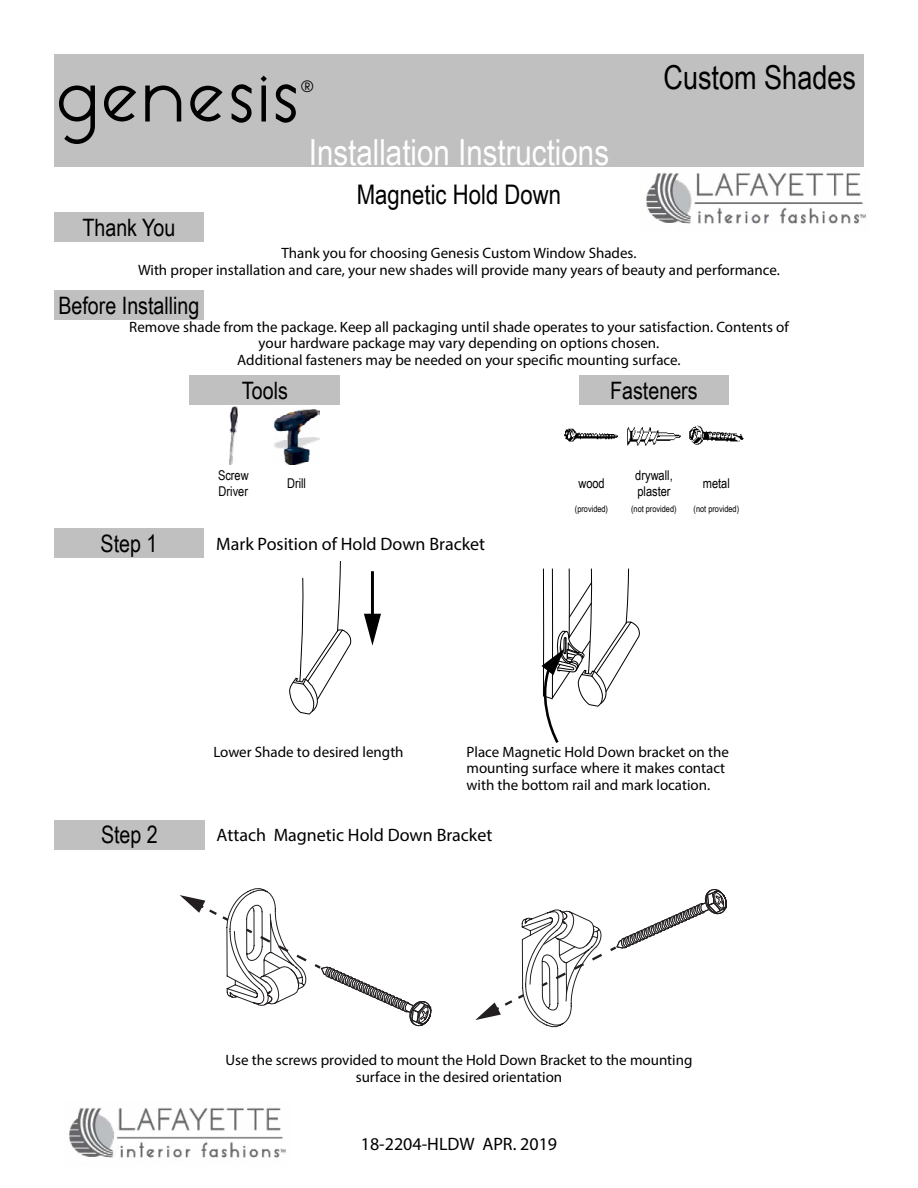
<style>
.page{position:relative;width:918px;height:1188px;background:#fff}
.page>*{position:absolute;margin:0;border:0;box-sizing:border-box;transform-origin:0 0}
.t1{font:90px "Essence Sans";color:#000}
.t2{font:36px "Arial Narrow";color:#fff}
.t3{font:33px "Arial Narrow";color:#000}
.t4{font:27px "Arial Narrow";color:#000}
.t5{font:24px "Arial Narrow";color:#000}
.t6{font:18px "Myriad Pro";color:#000}
.t7{font:18px "Essence Sans";color:#000}
.t8{font:15px/16.5px "Myriad Pro";color:#000;text-align:center}
.t9{font:13.5px/16.2px "Arial Narrow";color:#000}
.t10{font:9px "Arial Narrow";color:#000}
</style>
<div class="page">
<div style="left:54px;top:54px;width:810px;height:112px;background:#c0c0c0"></div>
<div style="left:54px;top:290px;width:150px;height:30px;background:#c0c0c0"></div>
<div style="left:190px;top:375px;width:150px;height:30px;background:#c0c0c0"></div>
<div style="left:54px;top:528px;width:150px;height:30px;background:#c0c0c0"></div>
<div style="left:54px;top:820px;width:150px;height:30px;background:#c0c0c0"></div>
<div style="left:579px;top:375px;width:150px;height:30px;background:#c0c0c0"></div>
<img style="left:564px;top:428px;width:54px;height:14px">
<img style="left:229px;top:407px;width:8px;height:58px">
<img style="left:627px;top:427px;width:54px;height:19px">
<img style="left:689px;top:425px;width:55px;height:20px">
<img style="left:274px;top:409px;width:45px;height:56px">
<div style="left:54px;top:212px;width:150px;height:30px;background:#c0c0c0"></div>
<svg style="left:180px;top:888px;width:252px;height:139px"></svg>
<svg style="left:475px;top:889px;width:252px;height:139px"></svg>
<svg style="left:289px;top:561px;width:63px;height:154px"></svg>
<hr style="left:371px;top:571px;width:3px;height:49px;background:#000">
<svg style="left:364px;top:614px;width:17px;height:32px"></svg>
<svg style="left:541px;top:568px;width:99px;height:175px"></svg>
<img style="left:640px;top:166px;width:227px;height:58px">
<img style="left:69px;top:1107px;width:218px;height:51px">
<h1 class="t1" style="left:54px;top:37px;width:247px">genesis</h1>
<p class="t7" style="left:300px;top:76px;width:15px">®</p>
<h2 class="t2" style="left:309px;top:126px;width:302px">Installation Instructions</h2>
<h3 class="t4" style="left:357px;top:174px;width:206px">Magnetic Hold Down</h3>
<h3 class="t3" style="left:663px;top:53px;width:194px">Custom Shades</h3>
<h3 class="t5" style="left:82px;top:210px;width:95px">Thank You</h3>
<p class="t8" style="left:138px;top:245px;width:643px">Thank you for choosing Genesis Custom Window Shades.<br>With proper installation and care, your new shades will provide many years of beauty and performance.</p>
<h3 class="t5" style="left:58px;top:288px;width:143px">Before Installing</h3>
<p class="t8" style="left:129px;top:318px;width:661px">Remove shade from the package. Keep all packaging until shade operates to your satisfaction. Contents of your hardware package may vary depending on options chosen.<br>Additional fasteners may be needed on your specific mounting surface.</p>
<h3 class="t5" style="left:242px;top:372px;width:47px">Tools</h3>
<h3 class="t5" style="left:610px;top:372px;width:89px">Fasteners</h3>
<h3 class="t5" style="left:101px;top:526px;width:58px">Step 1</h3>
<p class="t9" style="left:218px;top:466px;width:32px">Screw<br>Driver</p>
<p class="t9" style="left:635px;top:466px;width:39px">drywall, plaster</p>
<p class="t9" style="left:287px;top:474px;width:21px">Drill</p>
<p class="t9" style="left:703px;top:474px;width:29px">metal</p>
<p class="t10" style="left:575px;top:502px;width:35px">(provided)</p>
<p class="t10" style="left:631px;top:502px;width:47px">(not provided)</p>
<p class="t10" style="left:694px;top:502px;width:47px">(not provided)</p>
<p class="t9" style="left:578px;top:474px;width:28px">wood</p>
<p class="t6" style="left:216px;top:533px;width:271px">Mark Position of Hold Down Bracket</p>
<h3 class="t5" style="left:101px;top:817px;width:58px">Step 2</h3>
<p class="t8" style="left:213px;top:743px;width:192px">Lower Shade to desired length</p>
<p class="t8" style="left:467px;top:743px;width:264px;text-align:left">Place Magnetic Hold Down bracket on the mounting surface where it makes contact with the bottom rail and mark location.</p>
<p class="t6" style="left:217px;top:824px;width:277px">Attach Magnetic Hold Down Bracket</p>
<p class="t8" style="left:226px;top:1052px;width:468px">Use the screws provided to mount the Hold Down Bracket to the mounting surface in the desired orientation</p>
<p class="t6" style="left:361px;top:1133px;width:198px">18-2204-HLDW APR. 2019</p>
</div>
